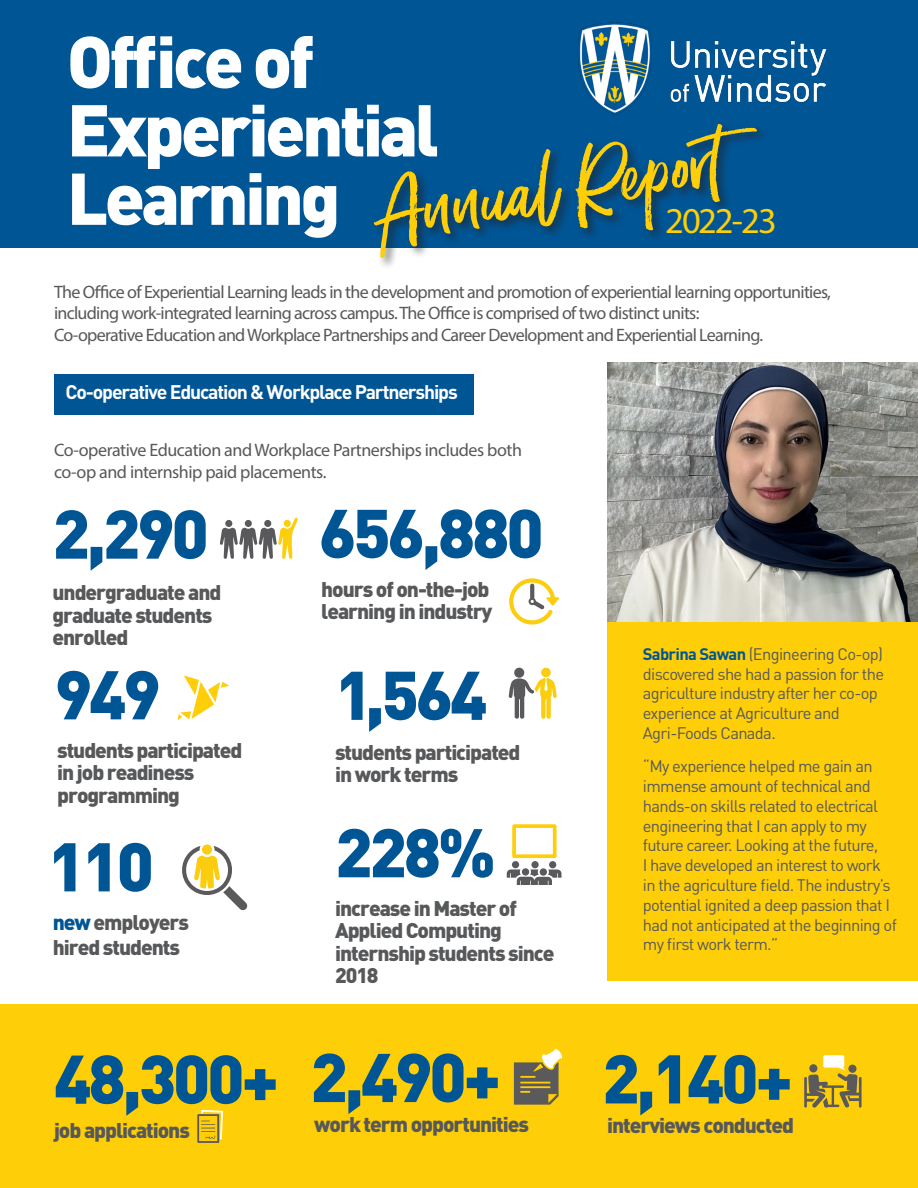
<style>
.page{position:relative;width:918px;height:1188px;background:#fff}
.page>*{position:absolute;margin:0;border:0;box-sizing:border-box;transform-origin:0 0}
.t1{font:81.9px "Moonstone";color:#fece08}
.t2{font:900 72px/68.4px "DIN Pro";letter-spacing:-.05em;color:#fff}
.t3{font:900 67.65px "DIN Pro";letter-spacing:-.05em;color:#005595}
.t4{font:36.6px "Myriad Pro";letter-spacing:-.05em;color:#fece08}
.t5{font:900 21px/22.5px "DIN Pro";letter-spacing:-.05em;color:#57585a}
.t6{font:700 19.5px "DIN Pro";letter-spacing:-.06em;color:#fff}
.t7{font:18px/21.6px "Myriad Pro";letter-spacing:-.04em;color:#57585a}
.t8{font:16.5px/19.8px "DIN Pro";letter-spacing:-.04em;color:#57585a}
.s1{color:#005595}
.s2{font-weight:700;color:#005595}
</style>
<div class="page">
<div style="left:0;top:0;width:918px;height:247px;background:#005595"></div>
<div style="left:371px;top:120px;width:398px;height:151px;background:#231f20;opacity:.55"></div>
<img style="left:577px;top:22px;width:250px;height:93px">
<div style="left:0;top:1004px;width:918px;height:184px;background:#fece08"></div>
<div style="left:54px;top:375px;width:420px;height:40px;background:#005595"></div>
<img style="left:607px;top:363px;width:311px;height:259px">
<svg style="left:197px;top:1110px;width:26px;height:33px"></svg>
<svg style="left:514px;top:1049px;width:48px;height:56px"></svg>
<svg style="left:509px;top:578px;width:50px;height:47px"></svg>
<svg style="left:182px;top:846px;width:65px;height:64px"></svg>
<div style="left:202px;top:844px;width:10px;height:11px;background:#fccd0e;border-radius:50%"></div>
<svg style="left:178px;top:675px;width:51px;height:45px"></svg>
<svg style="left:220px;top:518px;width:78px;height:41px"></svg>
<div style="left:264px;top:520px;width:7px;height:7px;background:#59595c;border-radius:50%"></div>
<svg style="left:804px;top:1055px;width:58px;height:53px"></svg>
<div style="left:809px;top:1064px;width:8px;height:8px;background:#5a595c;border-radius:50%"></div>
<div style="left:848px;top:1065px;width:9px;height:8px;background:#5a595c;border-radius:50%"></div>
<div style="left:607px;top:622px;width:311px;height:359px;background:#fece08"></div>
<svg style="left:512px;top:824px;width:45px;height:34px"></svg>
<div style="left:549px;top:861px;width:7px;height:7px;background:#5a595c;border-radius:50%"></div>
<div style="left:531px;top:861px;width:8px;height:7px;background:#5a595c;border-radius:50%"></div>
<div style="left:512px;top:861px;width:7px;height:7px;background:#5a595c;border-radius:50%"></div>
<svg style="left:507px;top:869px;width:55px;height:16px"></svg>
<div style="left:522px;top:868px;width:7px;height:8px;background:#5a595c;border-radius:50%"></div>
<div style="left:540px;top:868px;width:7px;height:8px;background:#5a595c;border-radius:50%"></div>
<svg style="left:509px;top:678px;width:48px;height:41px"></svg>
<div style="left:541px;top:668px;width:10px;height:9px;background:#fbcd0d;border-radius:50%"></div>
<div style="left:514px;top:668px;width:10px;height:10px;background:#5a595c;border-radius:50%"></div>
<p class="t2" style="left:67px;top:25px;width:374px">Office of<br>Experiential<br>Learning</p>
<p class="t1" style="left:369px;top:164px;width:352px;rotate:-9deg">Annual Report</p>
<p class="t4" style="left:665px;top:198px;width:113px">2022-23</p>
<p class="t7" style="left:54px;top:281px;width:779px">The Office of Experiential Learning leads in the development and promotion of experiential learning opportunities, including work-integrated learning across campus. The Office is comprised of two distinct units:<br>Co-operative Education and Workplace Partnerships and Career Development and Experiential Learning.</p>
<p class="t6" style="left:65px;top:379px;width:394px">Co-operative Education &amp; Workplace Partnerships</p>
<p class="t7" style="left:54px;top:439px;width:469px">Co-operative Education and Workplace Partnerships includes both co-op and internship paid placements.</p>
<p class="t3" style="left:52px;top:488px;width:158px">2,290</p>
<p class="t5" style="left:52px;top:581px;width:170px">undergraduate and graduate students enrolled</p>
<p class="t3" style="left:55px;top:649px;width:108px">949</p>
<p class="t5" style="left:57px;top:738px;width:187px">students participated in job readiness programming</p>
<p class="t3" style="left:48px;top:821px;width:108px">110</p>
<p class="t5" style="left:53px;top:910px;width:138px"><span class="s1">new</span> employers</p>
<p class="t5" style="left:53px;top:935px;width:129px">hired students</p>
<p class="t3" style="left:54px;top:1033px;width:226px">48,300+</p>
<p class="t5" style="left:54px;top:1118px;width:138px">job applications</p>
<p class="t3" style="left:319px;top:488px;width:226px">656,880</p>
<p class="t5" style="left:321px;top:577px;width:173px">hours of on-the-job learning in industry</p>
<p class="t3" style="left:335px;top:649px;width:154px">1,564</p>
<p class="t5" style="left:335px;top:740px;width:187px">students participated in work terms</p>
<p class="t3" style="left:335px;top:807px;width:162px">228%</p>
<p class="t5" style="left:335px;top:896px;width:221px">increase in Master of<br>Applied Computing internship students since<br>2018</p>
<p class="t8" style="left:643px;top:643px;width:243px"><span class="s2">Sabrina Sawan</span> (Engineering Co-op) discovered she had a passion for the agriculture industry after her co-op experience at Agriculture and<br>Agri-Foods Canada.</p>
<p class="t8" style="left:643px;top:756px;width:256px">“My experience helped me gain an immense amount of technical and hands-on skills related to electrical engineering that I can apply to my future career. Looking at the future,<br>I have developed an interest to work in the agriculture field. The industry’s potential ignited a deep passion that I had not anticipated at the beginning of my first work term.”</p>
<p class="t3" style="left:310px;top:1032px;width:192px">2,490+</p>
<p class="t3" style="left:602px;top:1033px;width:192px">2,140+</p>
<p class="t5" style="left:314px;top:1113px;width:216px">work term opportunities</p>
<p class="t5" style="left:607px;top:1114px;width:189px">interviews conducted</p>
</div>
